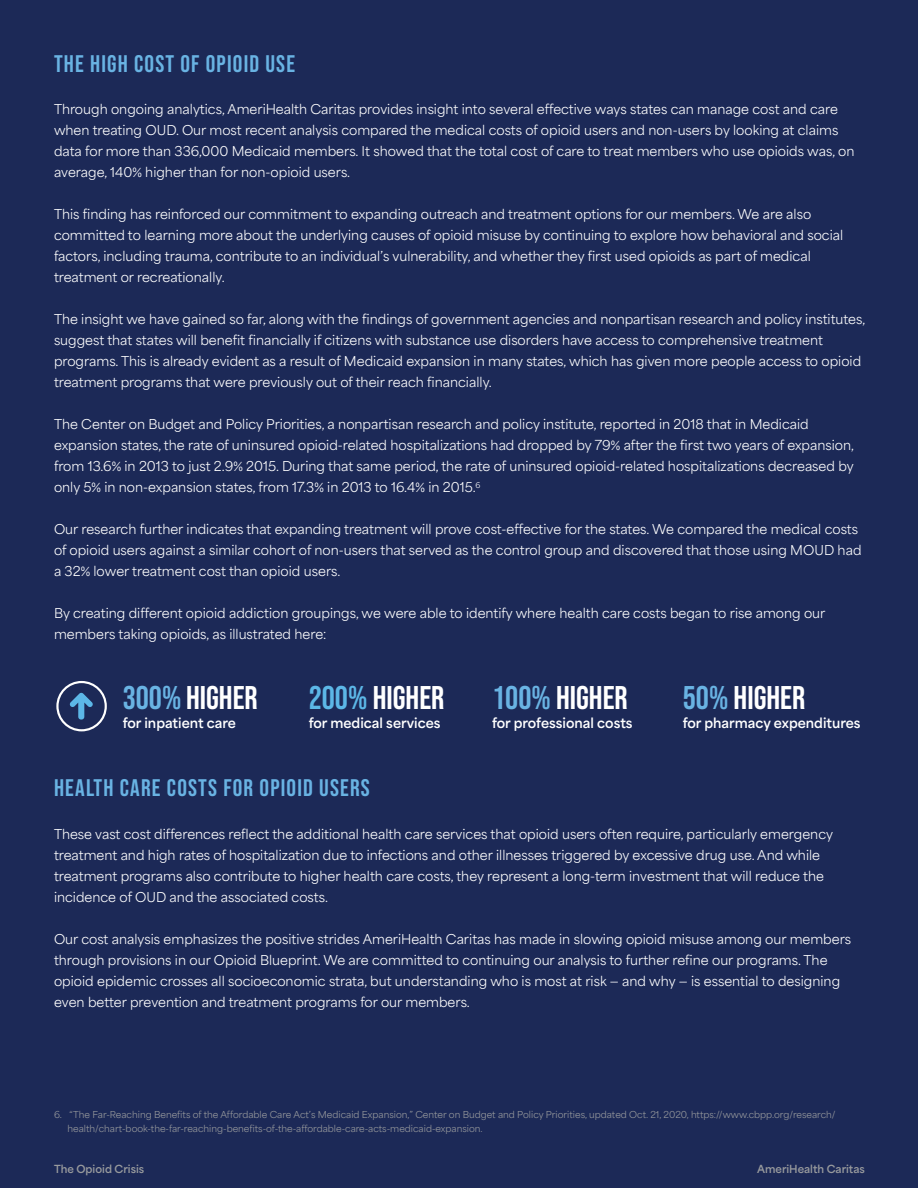
<style>
.page{position:relative;width:918px;height:1188px;background:#1c2957}
.page>*{position:absolute;margin:0;border:0;box-sizing:border-box;transform-origin:0 0}
.Body_Copy{font:32.85px "Bebas Neue";color:#fff}
.t1{font:24px "Bebas Neue";letter-spacing:.05em;color:#69b3e3}
.Body_Copy-2{font:700 13.05px "Area Normal";color:#fff}
.Body_Copy_White{font:12.75px/21px "Area Normal";color:#fff}
.t2{font:700 10.5px "Area Normal";color:#989a9d}
.Footnote{font:9px/13.5px "Area Normal";color:#989a9d}
.s1{color:#69b3e3}
.s2{color:#5cb7e7}
</style>
<div class="page">
<div style="left:56px;top:681px;width:51px;height:50px;border:2px solid #fff;border-radius:50%"></div>
<svg style="left:70px;top:693px;width:23px;height:27px"></svg>
<h1 class="t1" style="left:54px;top:50px;width:243px">THE HIGH COST OF OPIOID USE</h1>
<p class="Body_Copy_White" style="left:54px;top:97px;width:802px">Through ongoing analytics, AmeriHealth Caritas provides insight into several effective ways states can manage cost and care when treating OUD. Our most recent analysis compared the medical costs of opioid users and non-users by looking at claims data for more than 336,000 Medicaid members. It showed that the total cost of care to treat members who use opioids was, on average, 140% higher than for non-opioid users.</p>
<p class="Body_Copy_White" style="left:54px;top:202px;width:791px">This finding has reinforced our commitment to expanding outreach and treatment options for our members. We are also committed to learning more about the underlying causes of opioid misuse by continuing to explore how behavioral and social factors, including trauma, contribute to an individual’s vulnerability, and whether they first used opioids as part of medical treatment or recreationally.</p>
<p class="Body_Copy_White" style="left:54px;top:307px;width:813px">The insight we have gained so far, along with the findings of government agencies and nonpartisan research and policy institutes, suggest that states will benefit financially if citizens with substance use disorders have access to comprehensive treatment programs. This is already evident as a result of Medicaid expansion in many states, which has given more people access to opioid treatment programs that were previously out of their reach financially.</p>
<p class="Body_Copy_White" style="left:54px;top:412px;width:802px">The Center on Budget and Policy Priorities, a nonpartisan research and policy institute, reported in 2018 that in Medicaid expansion states, the rate of uninsured opioid-related hospitalizations had dropped by 79% after the first two years of expansion, from 13.6% in 2013 to just 2.9% 2015. During that same period, the rate of uninsured opioid-related hospitalizations decreased by only 5% in non-expansion states, from 17.3% in 2013 to 16.4% in 2015.<sup>6</sup></p>
<p class="Body_Copy_White" style="left:54px;top:517px;width:809px">Our research further indicates that expanding treatment will prove cost-effective for the states. We compared the medical costs of opioid users against a similar cohort of non-users that served as the control group and discovered that those using MOUD had a 32% lower treatment cost than opioid users.</p>
<p class="Body_Copy_White" style="left:54px;top:601px;width:773px">By creating different opioid addiction groupings, we were able to identify where health care costs began to rise among our members taking opioids, as illustrated here:</p>
<p class="Body_Copy" style="left:123px;top:679px;width:137px"><span class="s1">300%</span> HIGHER</p>
<p class="Body_Copy-2" style="left:123px;top:712px;width:115px">for inpatient care</p>
<p class="Body_Copy" style="left:309px;top:679px;width:137px"><span class="s2">200%</span> HIGHER</p>
<p class="Body_Copy-2" style="left:309px;top:712px;width:133px">for medical services</p>
<p class="Body_Copy" style="left:492px;top:679px;width:137px"><span class="s1">100%</span> HIGHER</p>
<p class="Body_Copy-2" style="left:492px;top:712px;width:142px">for professional costs</p>
<p class="Body_Copy" style="left:683px;top:679px;width:124px"><span class="s1">50%</span> HIGHER</p>
<p class="Body_Copy-2" style="left:683px;top:712px;width:179px">for pharmacy expenditures</p>
<h1 class="t1" style="left:54px;top:774px;width:317px">HEALTH CARE COSTS FOR OPIOID USERS</h1>
<p class="Body_Copy_White" style="left:54px;top:822px;width:781px">These vast cost differences reflect the additional health care services that opioid users often require, particularly emergency treatment and high rates of hospitalization due to infections and other illnesses triggered by excessive drug use. And while treatment programs also contribute to higher health care costs, they represent a long-term investment that will reduce the incidence of OUD and the associated costs.</p>
<p class="Body_Copy_White" style="left:54px;top:927px;width:799px">Our cost analysis emphasizes the positive strides AmeriHealth Caritas has made in slowing opioid misuse among our members through provisions in our Opioid Blueprint. We are committed to continuing our analysis to further refine our programs. The opioid epidemic crosses all socioeconomic strata, but understanding who is most at risk — and why — is essential to designing even better prevention and treatment programs for our members.</p>
<p class="Footnote" style="left:68px;top:1107px;width:770px;text-indent:-14px">6. “The Far-Reaching Benefits of the Affordable Care Act’s Medicaid Expansion,” Center on Budget and Policy Priorities, updated Oct. 21, 2020, https://www.cbpp.org/research/ health/chart-book-the-far-reaching-benefits-of-the-affordable-care-acts-medicaid-expansion.</p>
<p class="t2" style="left:54px;top:1159px;width:92px">The Opioid Crisis</p>
<p class="t2" style="left:757px;top:1159px;width:109px">AmeriHealth Caritas</p>
</div>
